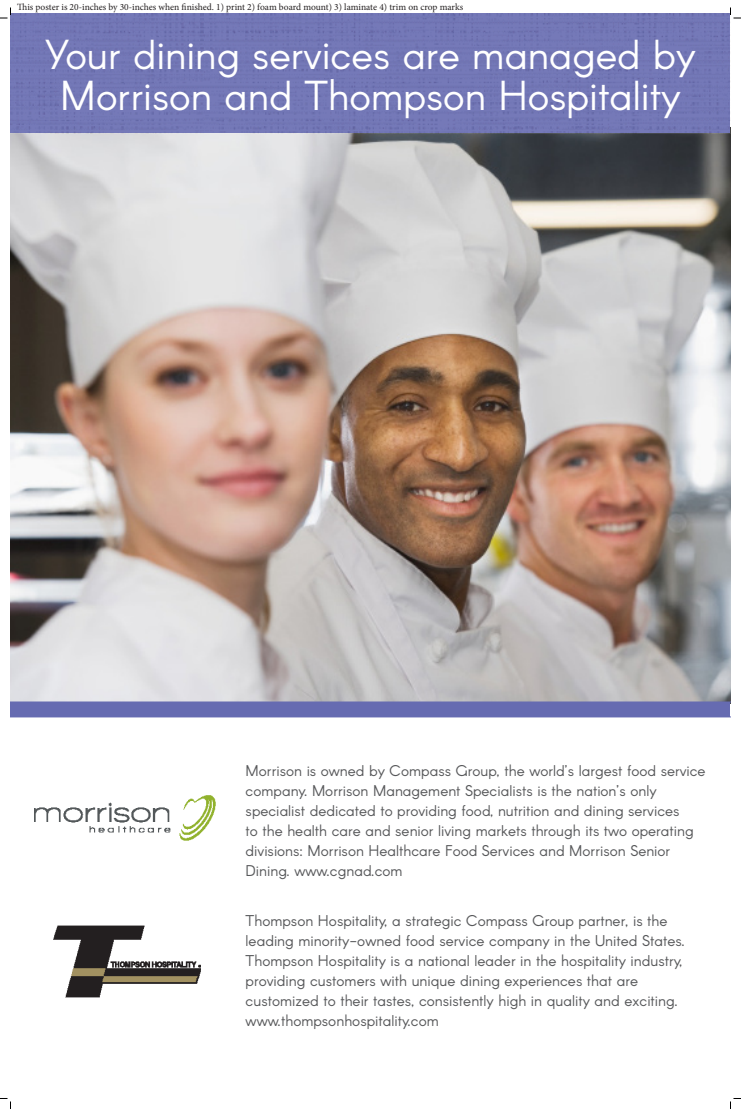
<style>
.page{position:relative;width:741px;height:1109px;background:#fff}
.page>*{position:absolute;margin:0;border:0;box-sizing:border-box;transform-origin:0 0}
.t1{font:41px "Arcon";color:#fff}
.t2{font:15.3px/20px "Arcon";color:#57585a}
.t3{font:15.25px/20px "Arcon";color:#57585a}
.t4{font:9.5px "Minion Pro";letter-spacing:-.005em;color:#231f20}
</style>
<div class="page">
<img style="left:35px;top:795px;width:181px;height:46px">
<img style="left:53px;top:925px;width:148px;height:72px">
<img style="left:10px;top:133px;width:720px;height:568px">
<div style="left:10px;top:14px;width:720px;height:119px;background:#7377b6"></div>
<div style="left:10px;top:701px;width:720px;height:16px;background:#666bb1"></div>
<svg style="left:0;top:8px;width:11px;height:11px"></svg>
<svg style="left:0;top:1098px;width:11px;height:10px"></svg>
<svg style="left:730px;top:8px;width:11px;height:11px"></svg>
<svg style="left:730px;top:1098px;width:11px;height:10px"></svg>
<p class="t4" style="left:17px;top:0;width:448px">This poster is 20-inches by 30-inches when finished. 1) print 2) foam board mount) 3) laminate 4) trim on crop marks</p>
<p class="t1" style="left:46px;top:29px;width:651px">Your dining services are managed by</p>
<p class="t1" style="left:60px;top:70px;width:622px">Morrison and Thompson Hospitality</p>
<p class="t3" style="left:246px;top:762px;width:462px">Morrison is owned by Compass Group, the world’s largest food service company. Morrison Management Specialists is the nation’s only specialist dedicated to providing food, nutrition and dining services<br>to the health care and senior living markets through its two operating divisions: Morrison Healthcare Food Services and Morrison Senior Dining. www.cgnad.com</p>
<p class="t2" style="left:246px;top:911px;width:441px">Thompson Hospitality, a strategic Compass Group partner, is the leading minority-owned food service company in the United States.<br>Thompson Hospitality is a national leader in the hospitality industry, providing customers with unique dining experiences that are customized to their tastes, consistently high in quality and exciting.</p>
<p class="t2" style="left:246px;top:1012px;width:195px">www.thompsonhospitality.com</p>
</div>
